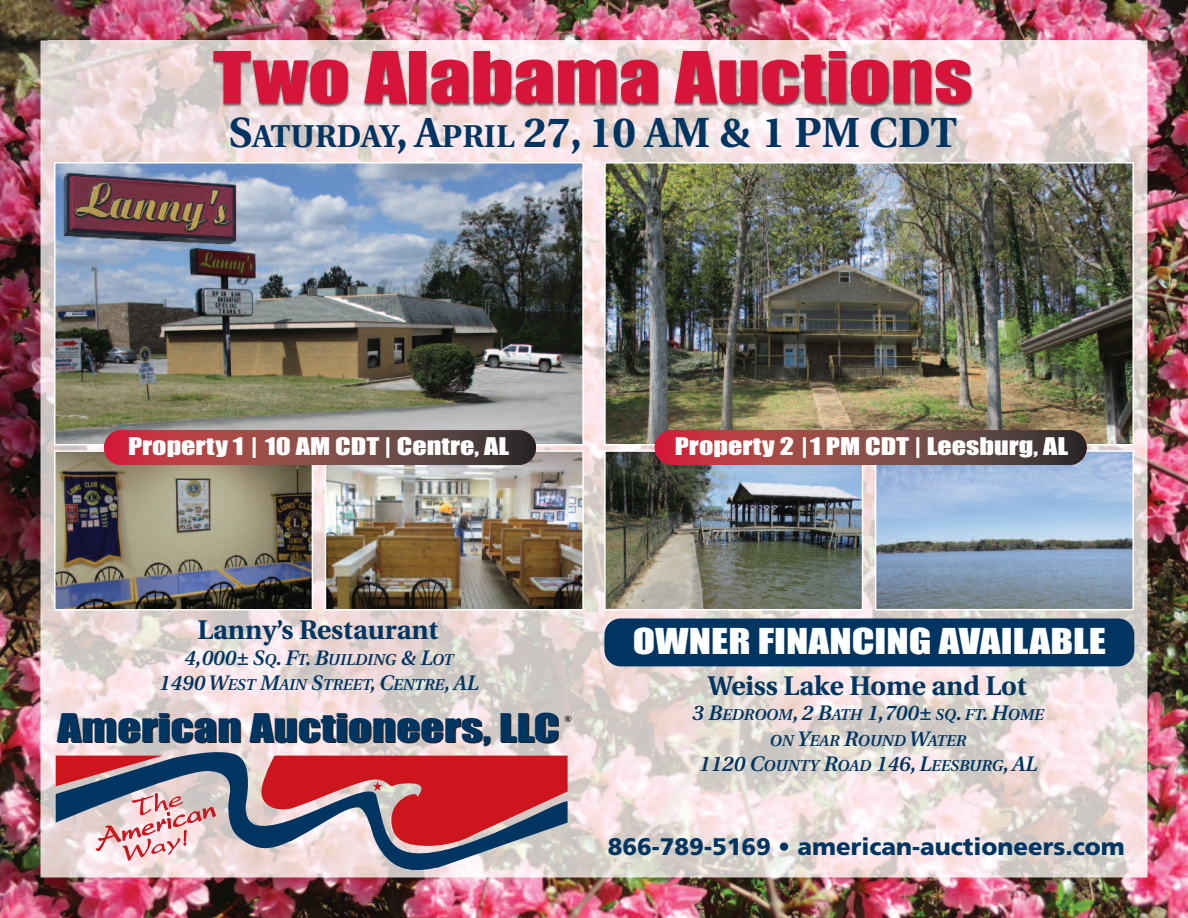
<style>
.page{position:relative;width:1188px;height:918px;background:#fff}
.page>*{position:absolute;margin:0;border:0;box-sizing:border-box;transform-origin:0 0}
.t1{font:66px "Impact";color:#d7143a;scale:1.25 1}
.t2{font:700 42px "Utopia";color:#003562}
.t3{font:36.45px "Impact";color:#003562;scale:1.28 1}
.t4{font:33px "Impact";color:#fff;scale:1.25 1}
.t5{font:700 27px "Utopia";color:#003562}
.t6{font:900 24px "Frutiger LT Std";color:#003562}
.t7{font:22.5px "Impact";color:#fff;scale:1.25 1}
.t8{font:italic 600 21px "Utopia";color:#003562}
.t9{font:italic 600 15.75px/25.5px "Utopia";color:#003562;text-align:center}
.t10{font:700 9.45px "Castle T";color:#231f20}
.s1{font-size:31.5px}
.s2{font-size:15.75px}
.s3{font-size:21px}
</style>
<div class="page">
<img style="left:0;top:0;width:1188px;height:918px">
<img style="left:40px;top:40px;width:1108px;height:838px">
<svg style="left:56px;top:746px;width:512px;height:125px;background:#b67f88"></svg>
<img style="left:49px;top:36px;width:1092px;height:94px">
<img style="left:57px;top:165px;width:524px;height:278px">
<div style="left:54px;top:162px;width:530px;height:284px;border:2px solid #fff"></div>
<img style="left:607px;top:165px;width:524px;height:278px">
<div style="left:604px;top:162px;width:530px;height:284px;border:2px solid #fff"></div>
<div style="left:604px;top:618px;width:530px;height:48px;background:#003562;border-radius:16px"></div>
<img style="left:56px;top:169px;width:192px;height:82px">
<img style="left:607px;top:453px;width:253px;height:154px">
<div style="left:604px;top:450px;width:259px;height:160px;border:2px solid #fff"></div>
<img style="left:878px;top:453px;width:253px;height:154px">
<div style="left:875px;top:450px;width:259px;height:160px;border:2px solid #fff"></div>
<img style="left:57px;top:453px;width:253px;height:155px">
<div style="left:54px;top:450px;width:259px;height:161px;border:2px solid #fff"></div>
<img style="left:328px;top:453px;width:253px;height:154px">
<div style="left:325px;top:450px;width:259px;height:160px;border:2px solid #fff"></div>
<svg style="left:104px;top:430px;width:432px;height:35px;background:#854242"></svg>
<svg style="left:655px;top:430px;width:432px;height:35px;background:#854242"></svg>
<h1 class="t1" style="left:213px;top:42px;width:609px">Two Alabama Auctions</h1>
<h2 class="t2" style="left:229px;top:116px;width:730px">S<span class="s1">ATURDAY</span>, A<span class="s1">PRIL</span> 27, 10 AM &amp; 1 PM CDT</h2>
<h3 class="t7" style="left:128px;top:434px;width:306px">Property 1 | 10 AM CDT | Centre, AL</h3>
<h3 class="t7" style="left:675px;top:434px;width:316px">Property 2 |1 PM CDT | Leesburg, AL</h3>
<h3 class="t5" style="left:197px;top:619px;width:243px">Lanny’s Restaurant</h3>
<h3 class="t8" style="left:183px;top:649px;width:271px">4,000± S<span class="s2">Q</span>.F<span class="s2">T</span>.B<span class="s2">UILDING</span> &amp; L<span class="s2">OT</span></h3>
<p class="t9" style="left:158px;top:674px;width:321px"><span class="s3">1490W</span>EST <span class="s3">M</span>AIN <span class="s3">S</span>TREET<span class="s3">,C</span>ENTRE<span class="s3">,AL</span></p>
<h3 class="t5" style="left:708px;top:675px;width:321px">Weiss Lake Home and Lot</h3>
<p class="t9" style="left:692px;top:703px;width:353px"><span class="s3">3 B</span>EDROOM<span class="s3">, 2 B</span>ATH <span class="s3">1,700±</span> SQ<span class="s3">.</span> FT<span class="s3">.H</span>OME<br>ON <span class="s3">Y</span>EAR <span class="s3">R</span>OUND <span class="s3">W</span>ATER<br><span class="s3">1120 C</span>OUNTY <span class="s3">R</span>OAD <span class="s3">146,L</span>EESBURG<span class="s3">,AL</span></p>
<h3 class="t4" style="left:633px;top:623px;width:380px">OWNER FINANCING AVAILABLE</h3>
<h3 class="t3" style="left:57px;top:708px;width:394px">American Auctioneers, LLC</h3>
<p class="t10" style="left:565px;top:713px;width:9px">®</p>
<h3 class="t6" style="left:608px;top:837px;width:518px">866-789-5169 • american-auctioneers.com</h3>
</div>
